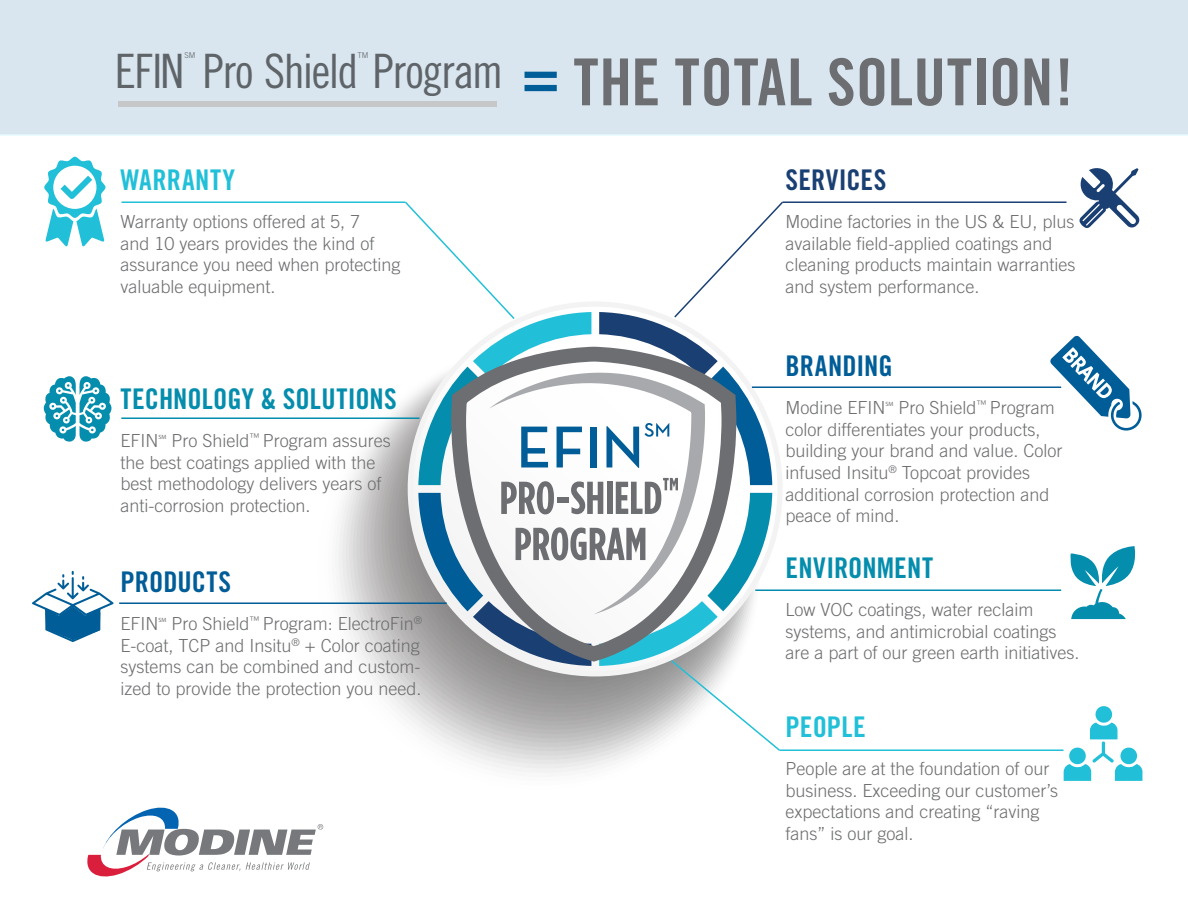
<style>
.page{position:relative;width:1188px;height:918px;background:#fff}
.page>*{position:absolute;margin:0;border:0;box-sizing:border-box;transform-origin:0 0}
.t1{font:64.8px "Trade Gothic Bold Cond Twenty";letter-spacing:.005em;color:#6d6e71}
.t2{font:47.4px "Trade Gothic Cond Eighteen";letter-spacing:-.03em;color:#5f6468}
.t3{font:28.5px "Trade Gothic Bold Cond Twenty";letter-spacing:.005em;color:#048dad}
.t4{font:28.5px "Trade Gothic Bold Cond Twenty";color:#005d97}
.t5{font:28.5px "Trade Gothic Bold Cond Twenty";letter-spacing:.015em;color:#22c0d8}
.t6{font:28.5px "Trade Gothic Bold Cond Twenty";letter-spacing:.01em;color:#1a4073}
.t7{font:300 18px/21.6px "Trade Gothic";color:#6d6e71}
.t8{font:300 7.95px "Trade Gothic";color:#5f6468}
.t9{font:6.15px "Myriad Pro";color:#6d6e71}
.s1{font-size:63.75px;color:#005d97}
</style>
<div class="page">
<svg style="left:87px;top:807px;width:236px;height:70px"></svg>
<div style="left:0;top:0;width:1188px;height:136px;background:#d9e6ef"></div>
<hr style="left:122px;top:201px;width:283px;height:2px;background:#22c0d8">
<hr style="left:121px;top:417px;width:299px;height:2px;background:#048dad">
<hr style="left:119px;top:602px;width:328px;height:2px;background:#005d97">
<hr style="left:783px;top:201px;width:283px;height:2px;background:#1a4073">
<hr style="left:752px;top:386px;width:309px;height:2px;background:#005d97">
<hr style="left:755px;top:589px;width:306px;height:2px;background:#048dad">
<svg style="left:403px;top:201px;width:382px;height:551px"></svg>
<hr style="left:780px;top:749px;width:283px;height:2px;background:#22c0d8">
<svg style="left:44px;top:157px;width:62px;height:90px"></svg>
<svg style="left:43px;top:376px;width:69px;height:66px"></svg>
<svg style="left:1079px;top:168px;width:61px;height:60px"></svg>
<svg style="left:1064px;top:706px;width:79px;height:75px"></svg>
<svg style="left:32px;top:571px;width:82px;height:71px"></svg>
<svg style="left:1050px;top:335px;width:92px;height:96px"></svg>
<svg style="left:1070px;top:546px;width:66px;height:73px"></svg>
<div style="left:118px;top:101px;width:379px;height:6px;background:#c6c7c9"></div>
<p class="t8" style="left:184px;top:50px;width:12px">SM</p>
<p class="t8" style="left:358px;top:50px;width:12px">TM</p>
<h2 class="t2" style="left:115px;top:43px;width:390px">EFIN Pro Shield Program</h2>
<h1 class="t1" style="left:522px;top:43px;width:553px"><span class="s1">=</span> THE TOTAL SOLUTION!</h1>
<h3 class="t5" style="left:121px;top:163px;width:116px">WARRANTY</h3>
<p class="t7" style="left:121px;top:211px;width:282px">Warranty options offered at 5, 7<br>and 10 years provides the kind of assurance you need when protecting valuable equipment.</p>
<h3 class="t3" style="left:121px;top:382px;width:278px">TECHNOLOGY &amp; SOLUTIONS</h3>
<p class="t7" style="left:121px;top:430px;width:272px;text-indent:51px">Pro Shield<sup>™</sup> Program assures the best coatings applied with the best methodology delivers years of anti-corrosion protection.</p>
<p class="t7" style="left:121px;top:430px;width:40px">EFIN</p>
<p class="t9" style="left:159px;top:433px;width:9px">SM</p>
<h3 class="t4" style="left:121px;top:565px;width:112px">PRODUCTS</h3>
<p class="t7" style="left:120px;top:613px;width:303px;text-indent:51px">Pro Shield<sup>™</sup> Program: ElectroFin<sup>® </sup>E-coat, TCP and Insitu<sup>®</sup> + Color coating systems can be combined and custom&shy;ized to provide the protection you need.</p>
<p class="t7" style="left:121px;top:613px;width:40px">EFIN</p>
<p class="t9" style="left:159px;top:616px;width:9px">SM</p>
<h3 class="t6" style="left:785px;top:163px;width:102px">SERVICES</h3>
<p class="t7" style="left:786px;top:211px;width:292px">Modine factories in the US &amp; EU, plus available field-applied coatings and cleaning products maintain warranties and system performance.</p>
<h3 class="t4" style="left:785px;top:349px;width:109px">BRANDING</h3>
<p class="t7" style="left:786px;top:397px;width:279px;text-indent:113px">Pro Shield<sup>™</sup> Program color differentiates your products, building your brand and value. Color infused Insitu<sup>®</sup> Topcoat provides additional corrosion protection and peace of mind.</p>
<p class="t7" style="left:786px;top:397px;width:102px">Modine EFIN</p>
<p class="t9" style="left:886px;top:400px;width:9px">SM</p>
<h3 class="t3" style="left:785px;top:551px;width:149px">ENVIRONMENT</h3>
<p class="t7" style="left:786px;top:599px;width:296px">Low VOC coatings, water reclaim systems, and antimicrobial coatings are a part of our green earth initiatives.</p>
<h3 class="t5" style="left:785px;top:710px;width:82px">PEOPLE</h3>
<p class="t7" style="left:786px;top:758px;width:274px">People are at the foundation of our business. Exceeding our customer’s expectations and creating “raving fans” is our goal.</p>
</div>
